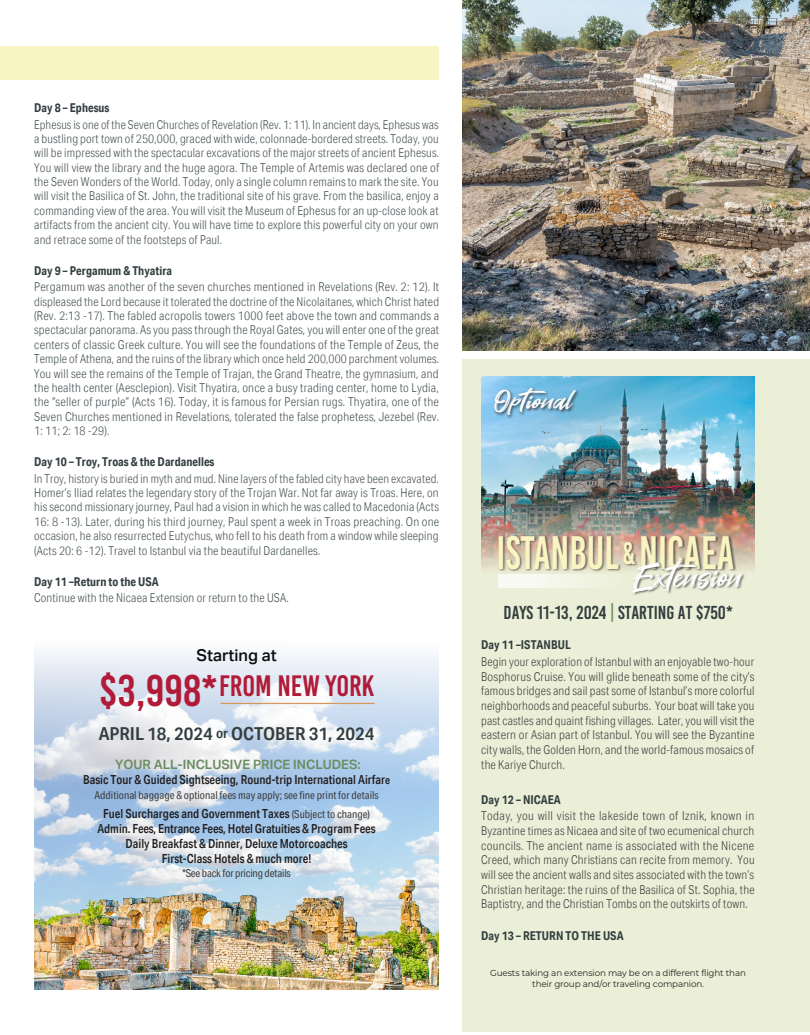
<style>
.page{position:relative;width:810px;height:1035px;background:#fff}
.page>*{position:absolute;margin:0;border:0;box-sizing:border-box;transform-origin:0 0}
.t1{font:46.88px "Bebas Kai";color:#f9f5c2;scale:.88 1}
.t2{font:37.5px "Great Sejagad";color:#fff}
.t3{font:30px "Great Sejagad";color:#fff;scale:1.1 1}
.t4{font:29.5px "Bebas Kai";color:#b11b38}
.t5{font:18.75px "Bebas Kai";color:#323e40}
.t6{font:600 17.88px "Aktiv Grotesk Cd";color:#323e40;scale:1.08 1}
.t7{font:500 16.38px "Aktiv Grotesk";color:#0d0d0d}
.t8{font:600 12.88px "Aktiv Grotesk";color:#6a8c61}
.t9{font:500 12.5px/15px "Aktiv Grotesk Cd";color:#231f20;text-align:center}
.t10{font:300 12.25px/14.4px "Aktiv Grotesk Cd";letter-spacing:.015em;color:#465153;text-align:justify}
.t11{font:300 12.25px/14.6px "Aktiv Grotesk Cd";letter-spacing:.015em;color:#3e3e3f;text-align:justify}
.t12{font:700 12.25px "Aktiv Grotesk Cd";letter-spacing:.005em;color:#323e40}
.t13{font:11px "Aktiv Grotesk Cd";color:#3e3e3f}
.t14{font:8.75px/11.2px "Montserrat";letter-spacing:-.015em;color:#231f20;text-align:center}
.s1{font-size:44.25px}
.s2{font-size:13.75px}
.s3{font-size:11.12px}
.s4{font-weight:400;font-size:11px;color:#3e3e3f}
.s5{font-size:31.25px}
.s6{color:#6a8c61}
</style>
<div class="page">
<div style="left:463px;top:359px;width:347px;height:672px;background:#ecefd7"></div>
<img style="left:34px;top:652px;width:405px;height:211px">
<hr style="left:221px;top:703px;width:154px;height:1px;background:#d9965b">
<div style="left:0;top:46px;width:439px;height:33px;background:#f9f5c2"></div>
<img style="left:481px;top:376px;width:273px;height:194px">
<div style="left:493px;top:386px;width:88px;height:33px;background:#231f20;opacity:.75"></div>
<div style="left:499px;top:535px;width:238px;height:37px;background:#231f20;opacity:.6"></div>
<div style="left:632px;top:560px;width:114px;height:36px;background:#231f20;opacity:.6"></div>
<svg style="left:498px;top:574px;width:148px;height:14px"></svg>
<img style="left:463px;top:0;width:347px;height:350px">
<img style="left:34px;top:863px;width:405px;height:127px">
<p class="t12" style="left:34px;top:100px;width:77px">Day 8 – Ephesus</p>
<p class="t10" style="left:34px;top:117px;width:407px">Ephesus is one of the Seven Churches of Revelation (Rev. 1: 11). In ancient days, Ephesus was a bustling port town of 250,000, graced with wide, colonnade-bordered streets. Today, you will be impressed with the spectacular excavations of the major streets of ancient Ephesus.<br>You will view the library and the huge agora. The Temple of Artemis was declared one of the Seven Wonders of the World. Today, only a single column remains to mark the site. You will visit the Basilica of St. John, the traditional site of his grave. From the basilica, enjoy a commanding view of the area. You will visit the Museum of Ephesus for an up-close look at artifacts from the ancient city. You will have time to explore this powerful city on your own and retrace some of the footsteps of Paul.</p>
<p class="t12" style="left:34px;top:263px;width:139px">Day 9 – Pergamum &amp; Thyatira</p>
<p class="t10" style="left:34px;top:280px;width:407px">Pergamum was another of the seven churches mentioned in Revelations (Rev. 2: 12). It displeased the Lord because it tolerated the doctrine of the Nicolaitanes, which Christ hated (Rev. 2:13 -17). The fabled acropolis towers 1000 feet above the town and commands a spectacular panorama. As you pass through the Royal Gates, you will enter one of the great centers of classic Greek culture. You will see the foundations of the Temple of Zeus, the Temple of Athena, and the ruins of the library which once held 200,000 parchment volumes.<br>You will see the remains of the Temple of Trajan, the Grand Theatre, the gymnasium, and the health center (Aesclepion). Visit Thyatira, once a busy trading center, home to Lydia, the “seller of purple” (Acts 16). Today, it is famous for Persian rugs. Thyatira, one of the Seven Churches mentioned in Revelations, tolerated the false prophetess, Jezebel (Rev.<br>1: 11; 2: 18 -29).</p>
<p class="t12" style="left:34px;top:454px;width:182px">Day 10 – Troy, Troas &amp; the Dardanelles</p>
<p class="t10" style="left:34px;top:471px;width:407px">In Troy, history is buried in myth and mud. Nine layers of the fabled city have been excavated.<br>Homer’s Iliad relates the legendary story of the Trojan War. Not far away is Troas. Here, on his second missionary journey, Paul had a vision in which he was called to Macedonia (Acts 16: 8 -13). Later, during his third journey, Paul spent a week in Troas preaching. On one occasion, he also resurrected Eutychus, who fell to his death from a window while sleeping (Acts 20: 6 -12). Travel to Istanbul via the beautiful Dardanelles.</p>
<p class="t12" style="left:34px;top:574px;width:126px">Day 11 –Return to the USA</p>
<p class="t10" style="left:34px;top:591px;width:256px">Continue with the Nicaea Extension or return to the USA.</p>
<h3 class="t7" style="left:197px;top:646px;width:82px">Starting at</h3>
<h3 class="t4" style="left:99px;top:670px;width:277px"><span class="s1">$3,998*</span>FROM NEW YORK</h3>
<h3 class="t6" style="left:99px;top:723px;width:257px">APRIL 18, 2024 <span class="s2">or</span> OCTOBER 31, 2024</h3>
<p class="t8" style="left:115px;top:757px;width:247px">YOUR ALL-INCLUSIVE PRICE INCLUDES:</p>
<p class="t9" style="left:83px;top:772px;width:308px">Basic Tour &amp; Guided Sightseeing, Round-trip International Airfar<span class="s3">e</span></p>
<p class="t13" style="left:95px;top:788px;width:286px">Additional baggage &amp; optional fees may apply; see fine print for details</p>
<p class="t9" style="left:98px;top:805px;width:280px">Fuel Surcharges and Government Taxes <span class="s4">(Subject to change)<br></span>Admin. Fees, Entrance Fees, Hotel Gratuities &amp; Program Fees Daily Breakfast &amp; Dinner, Deluxe Motorcoaches<br>First-Class Hotels &amp; much more!</p>
<p class="t13" style="left:182px;top:866px;width:110px">*See back for pricing details</p>
<h3 class="t3" style="left:495px;top:384px;width:73px">Optional</h3>
<h1 class="t1" style="left:497px;top:527px;width:271px">ISTANBUL <span class="s5">&amp;</span> NICAEA</h1>
<h2 class="t2" style="left:633px;top:556px;width:111px">Extension</h2>
<h3 class="t5" style="left:504px;top:602px;width:231px">DAYS 11-13, 2024 <span class="s6">|</span> STARTING AT $750*</h3>
<p class="t12" style="left:481px;top:638px;width:91px">Day 11 –ISTANBUL</p>
<p class="t11" style="left:481px;top:654px;width:275px">Begin your exploration of Istanbul with an enjoyable two-hour Bosphorus Cruise. You will glide beneath some of the city’s famous bridges and sail past some of Istanbul’s more colorful neighborhoods and peaceful suburbs. Your boat will take you past castles and quaint fishing villages. Later, you will visit the eastern or Asian part of Istanbul. You will see the Byzantine city walls, the Golden Horn, and the world-famous mosaics of the Kariye Church.</p>
<p class="t12" style="left:481px;top:792px;width:81px">Day 12 – NICAEA</p>
<p class="t11" style="left:481px;top:809px;width:275px">Today, you will visit the lakeside town of Iznik, known in Byzantine times as Nicaea and site of two ecumenical church councils. The ancient name is associated with the Nicene Creed, which many Christians can recite from memory. You will see the ancient walls and sites associated with the town’s Christian heritage: the ruins of the Basilica of St. Sophia, the Baptistry, and the Christian Tombs on the outskirts of town.</p>
<p class="t12" style="left:481px;top:928px;width:144px">Day 13 – RETURN TO THE USA</p>
<p class="t14" style="left:490px;top:967px;width:257px">Guests taking an extension may be on a different flight than their group and/or traveling companion.</p>
</div>
